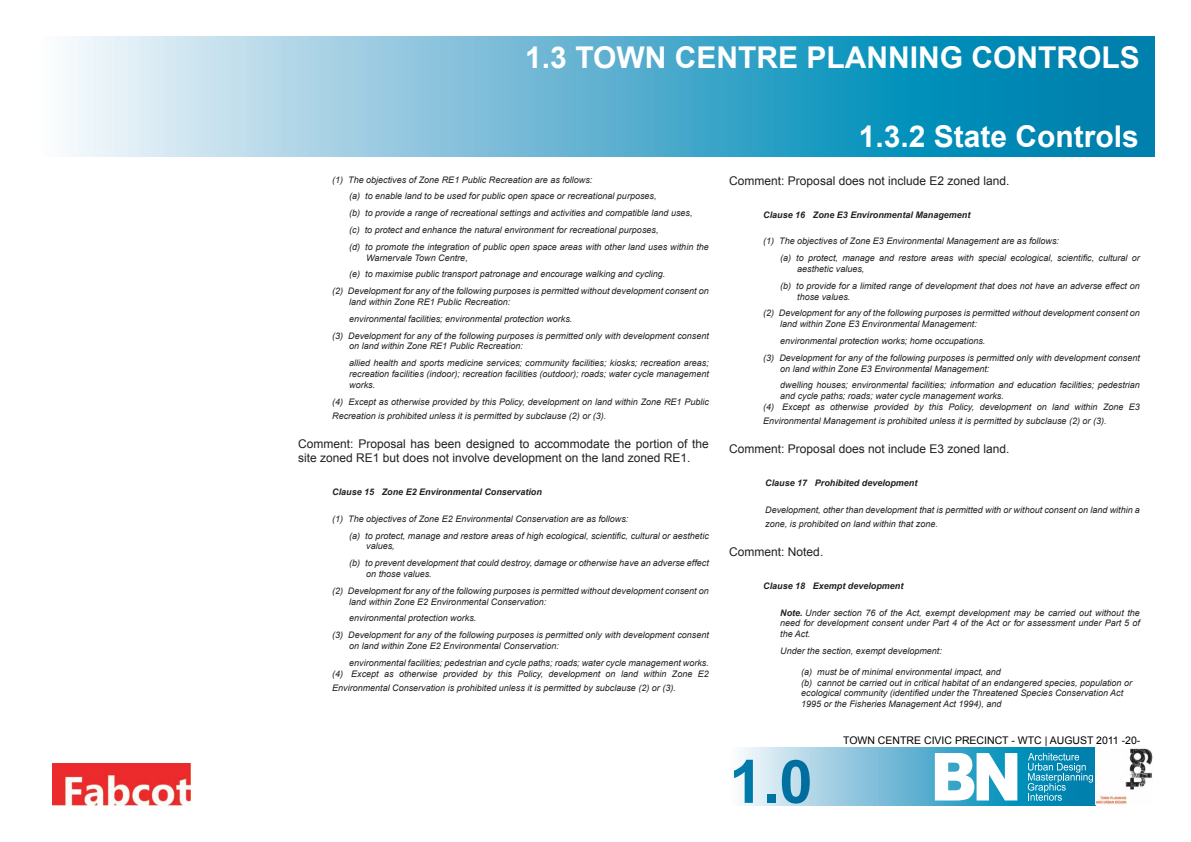
<style>
.page{position:relative;width:1191px;height:842px;background:#fff}
.page>*{position:absolute;margin:0;border:0;box-sizing:border-box;transform-origin:0 0}
.t1{font:700 60px "Arial";color:#0080ad}
.t2{font:700 30px "Arial";color:#fff}
.t3{font:12px/14.4px "Arial";color:#231f20}
.t4{font:10.5px "Arial";color:#000}
.note{font:italic 9px/10.8px "Arial";color:#231f20}
.headingparagraph{font:italic 700 9px "Arial";color:#231f20}
.s1{font-weight:700}
</style>
<div class="page">
<img style="left:52px;top:763px;width:138px;height:43px">
<svg style="left:66px;top:36px;width:1088px;height:120px;background:#63b4d2"></svg>
<svg style="left:739px;top:747px;width:356px;height:59px;background:#89c4dc"></svg>
<svg style="left:934px;top:753px;width:83px;height:47px"></svg>
<svg style="left:1027px;top:753px;width:66px;height:48px;background:#2f9bbf"></svg>
<img style="left:1095px;top:748px;width:57px;height:57px">
<p class="t2" style="left:525px;top:37px;width:616px">1.3 TOWN CENTRE PLANNING CONTROLS</p>
<p class="note" style="left:332px;top:174px;width:262px">(1) The objectives of Zone RE1 Public Recreation are as follows:</p>
<p class="note" style="left:349px;top:191px;width:309px">(a) to enable land to be used for public open space or recreational purposes,</p>
<p class="note" style="left:349px;top:208px;width:345px">(b) to provide a range of recreational settings and activities and compatible land uses,</p>
<p class="note" style="left:349px;top:225px;width:311px">(c) to protect and enhance the natural environment for recreational purposes,</p>
<p class="note" style="left:366px;top:241px;width:344px;text-indent:-17px">(d) to promote the integration of public open space areas with other land uses within the<br>Warnervale Town Centre,</p>
<p class="note" style="left:349px;top:269px;width:318px">(e) to maximise public transport patronage and encourage walking and cycling.</p>
<p class="note" style="left:349px;top:286px;width:361px;text-indent:-17px">(2) Development for any of the following purposes is permitted without development consent on land within Zone RE1 Public Recreation:</p>
<p class="note" style="left:349px;top:313px;width:225px">environmental facilities; environmental protection works.</p>
<p class="note" style="left:349px;top:330px;width:361px;text-indent:-17px">(3) Development for any of the following purposes is permitted only with development consent on land within Zone RE1 Public Recreation:</p>
<p class="note" style="left:349px;top:358px;width:361px;text-align:justify">allied health and sports medicine services; community facilities; kiosks; recreation areas; recreation facilities (indoor); recreation facilities (outdoor); roads; water cycle management works.</p>
<p class="note" style="left:332px;top:394px;width:378px;line-height:14.4px">(4) Except as otherwise provided by this Policy, development on land within Zone RE1 Public<br>Recreation is prohibited unless it is permitted by subclause (2) or (3).</p>
<p class="t3" style="left:298px;top:436px;width:412px">Comment: Proposal has been designed to accommodate the portion of the site zoned RE1 but does not involve development on the land zoned RE1.</p>
<p class="headingparagraph" style="left:332px;top:486px;width:211px">Clause 15 Zone E2 Environmental Conservation</p>
<p class="note" style="left:332px;top:513px;width:298px">(1) The objectives of Zone E2 Environmental Conservation are as follows:</p>
<p class="note" style="left:366px;top:530px;width:344px;text-indent:-17px">(a) to protect, manage and restore areas of high ecological, scientific, cultural or aesthetic values,</p>
<p class="note" style="left:366px;top:558px;width:344px;text-indent:-17px">(b) to prevent development that could destroy, damage or otherwise have an adverse effect on those values.</p>
<p class="note" style="left:349px;top:585px;width:361px;text-indent:-17px">(2) Development for any of the following purposes is permitted without development consent on land within Zone E2 Environmental Conservation:</p>
<p class="note" style="left:349px;top:613px;width:129px">environmental protection works.</p>
<p class="note" style="left:349px;top:630px;width:361px;text-indent:-17px">(3) Development for any of the following purposes is permitted only with development consent on land within Zone E2 Environmental Conservation:</p>
<p class="note" style="left:349px;top:657px;width:361px">environmental facilities; pedestrian and cycle paths; roads; water cycle management works.</p>
<p class="note" style="left:332px;top:666px;width:378px;line-height:14.4px">(4) Except as otherwise provided by this Policy, development on land within Zone E2<br>Environmental Conservation is prohibited unless it is permitted by subclause (2) or (3).</p>
<p class="t2" style="left:858px;top:117px;width:282px">1.3.2 State Controls</p>
<p class="t3" style="left:729px;top:173px;width:282px">Comment: Proposal does not include E2 zoned land.</p>
<p class="headingparagraph" style="left:763px;top:208px;width:209px">Clause 16 Zone E3 Environmental Management</p>
<p class="note" style="left:763px;top:236px;width:297px">(1) The objectives of Zone E3 Environmental Management are as follows:</p>
<p class="note" style="left:797px;top:253px;width:344px;text-indent:-17px">(a) to protect, manage and restore areas with special ecological, scientific, cultural or aesthetic values,</p>
<p class="note" style="left:797px;top:280px;width:344px;text-indent:-17px">(b) to provide for a limited range of development that does not have an adverse effect on those values.</p>
<p class="note" style="left:780px;top:308px;width:361px;text-indent:-17px">(2) Development for any of the following purposes is permitted without development consent on land within Zone E3 Environmental Management:</p>
<p class="note" style="left:780px;top:336px;width:207px">environmental protection works; home occupations.</p>
<p class="note" style="left:780px;top:352px;width:361px;text-indent:-17px">(3) Development for any of the following purposes is permitted only with development consent on land within Zone E3 Environmental Management:</p>
<p class="note" style="left:780px;top:380px;width:361px">dwelling houses; environmental facilities; information and education facilities; pedestrian and cycle paths; roads; water cycle management works.</p>
<p class="note" style="left:763px;top:400px;width:378px;line-height:14.4px">(4) Except as otherwise provided by this Policy, development on land within Zone E3<br>Environmental Management is prohibited unless it is permitted by subclause (2) or (3).</p>
<p class="t3" style="left:729px;top:442px;width:282px">Comment: Proposal does not include E3 zoned land.</p>
<p class="headingparagraph" style="left:765px;top:477px;width:154px">Clause 17 Prohibited development</p>
<p class="note" style="left:765px;top:503px;width:376px;line-height:14.4px">Development, other than development that is permitted with or without consent on land within a zone, is prohibited on land within that zone.</p>
<p class="t3" style="left:729px;top:545px;width:96px">Comment: Noted.</p>
<p class="headingparagraph" style="left:763px;top:580px;width:142px">Clause 18 Exempt development</p>
<p class="note" style="left:780px;top:607px;width:361px;text-align:justify"><span class="s1">Note.</span> Under section 76 of the Act, exempt development may be carried out without the need for development consent under Part 4 of the Act or for assessment under Part 5 of the Act.</p>
<p class="note" style="left:780px;top:646px;width:163px">Under the section, exempt development:</p>
<p class="note" style="left:801px;top:666px;width:201px">(a) must be of minimal environmental impact, and</p>
<p class="note" style="left:801px;top:677px;width:332px">(b) cannot be carried out in critical habitat of an endangered species, population or ecological community (identified under the Threatened Species Conservation Act<br>1995 or the Fisheries Management Act 1994), and</p>
<p class="t1" style="left:729px;top:742px;width:85px">1.0</p>
<p class="t4" style="left:843px;top:733px;width:299px">TOWN CENTRE CIVIC PRECINCT - WTC | AUGUST 2011 -20-</p>
</div>
